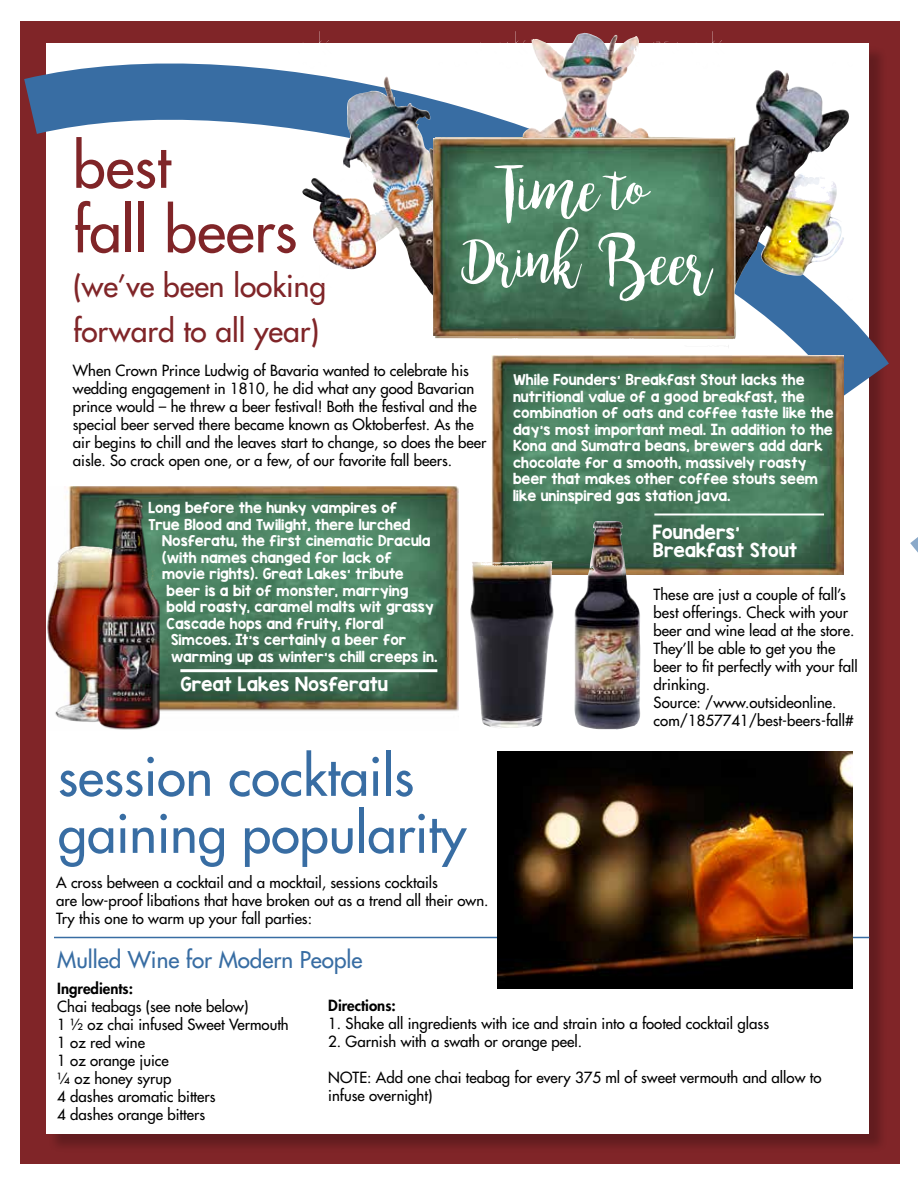
<style>
.page{position:relative;width:918px;height:1188px;background:#fff}
.page>*{position:absolute;margin:0;border:0;box-sizing:border-box;transform-origin:0 0}
.t1{font:63.6px "bromello";color:#fff}
.t2{font:58.5px/64.5px "Futura";color:#802528}
.t3{font:55.2px "bromello";color:#fff}
.t4{font:52.5px/57px "Futura";color:#386da3}
.t5{font:30px/45px "Futura";color:#802528}
.t6{font:22.5px "Futura";color:#386da3}
.t7{font:16.5px/18px "KG Blank Space Solid";color:#fff}
.t8{font:15px/18px "Futura";color:#000}
.t9{font:800 15px "Futura";color:#000}
.t10{font:12.75px/16.5px "KG Blank Space Solid";color:#fff}
.s1{font-size:55.95px}
.s2{font-size:64.35px}
</style>
<div class="page">
<div style="left:21px;top:22px;width:879px;height:1142px;background:#802528"></div>
<div style="left:48px;top:46px;width:839px;height:1107px;background:#000;opacity:.23"></div>
<div style="left:46px;top:44px;width:822px;height:1090px;background:#fff"></div>
<svg style="left:20px;top:21px;width:880px;height:437px"></svg>
<img style="left:319px;top:31px;width:396px;height:150px">
<img style="left:68px;top:486px;width:391px;height:225px">
<img style="left:47px;top:494px;width:130px;height:236px">
<img style="left:491px;top:355px;width:352px;height:220px">
<img style="left:514px;top:521px;width:127px;height:209px">
<img style="left:434px;top:139px;width:300px;height:197px">
<hr style="left:54px;top:937px;width:815px;height:1px;background:#386da3">
<img style="left:497px;top:751px;width:356px;height:237px">
<hr style="left:180px;top:669px;width:257px;height:3px;background:#fff">
<hr style="left:654px;top:514px;width:170px;height:1px;background:#fff">
<h2 class="t2" style="left:73px;top:134px;width:226px">best<br>fall beers</h2>
<h3 class="t5" style="left:73px;top:264px;width:255px">(we’ve been looking forward to all year)</h3>
<p class="t8" style="left:73px;top:362px;width:415px">When Crown Prince Ludwig of Bavaria wanted to celebrate his wedding engagement in 1810, he did what any good Bavarian prince would – he threw a beer festival! Both the festival and the special beer served there became known as Oktoberfest. As the air begins to chill and the leaves start to change, so does the beer aisle. So crack open one, or a few, of our favorite fall beers.</p>
<h1 class="t1" style="left:501px;top:152px;width:150px">Time <span class="s1">to</span></h1>
<h3 class="t3" style="left:466px;top:227px;width:247px">Drink <span class="s2">Beer</span></h3>
<p class="t10" style="left:513px;top:371px;width:322px">While Founders’ Breakfast Stout lacks the nutritional value of a good breakfast, the combination of oats and coffee taste like the day’s most important meal. In addition to the Kona and Sumatra beans, brewers add dark chocolate for a smooth, massively roasty beer that makes other coffee stouts seem like uninspired gas station java.</p>
<p class="t10" style="left:148px;top:500px;width:251px">Long before the hunky vampires of</p>
<p class="t10" style="left:148px;top:516px;width:264px">True Blood and Twilight, there lurched</p>
<p class="t10" style="left:162px;top:533px;width:270px">Nosferatu, the first cinematic Dracula</p>
<p class="t10" style="left:162px;top:549px;width:231px">(with names changed for lack of</p>
<p class="t10" style="left:162px;top:566px;width:243px">movie rights). Great Lakes’ tribute</p>
<p class="t10" style="left:167px;top:582px;width:244px">beer is a bit of monster, marrying</p>
<p class="t10" style="left:167px;top:599px;width:269px">bold roasty, caramel malts wit grassy</p>
<p class="t10" style="left:167px;top:615px;width:218px">Cascade hops and fruity, floral</p>
<p class="t10" style="left:171px;top:632px;width:237px">Simcoes. It’s certainly a beer for</p>
<p class="t10" style="left:171px;top:648px;width:268px">warming up as winter’s chill creeps in.</p>
<p class="t7" style="left:653px;top:522px;width:146px">Founders’<br>Breakfast Stout</p>
<p class="t8" style="left:654px;top:585px;width:206px">These are just a couple of fall’s best offerings. Check with your beer and wine lead at the store.<br>They’ll be able to get you the beer to fit perfectly with your fall drinking.<br>Source: /www.outsideonline. com/1857741/best-beers-fall#</p>
<p class="t7" style="left:180px;top:675px;width:209px">Great Lakes Nosferatu</p>
<h3 class="t4" style="left:58px;top:748px;width:410px">session cocktails gaining popularity</h3>
<p class="t8" style="left:56px;top:873px;width:434px">A cross between a cocktail and a mocktail, sessions cocktails<br>are low-proof libations that have broken out as a trend all their own.<br>Try this one to warm up your fall parties:</p>
<h3 class="t6" style="left:57px;top:946px;width:307px">Mulled Wine for Modern People</h3>
<p class="t9" style="left:57px;top:979px;width:77px">Ingredients:</p>
<p class="t8" style="left:57px;top:997px;width:233px">Chai teabags (see note below)<br>1 ½ oz chai infused Sweet Vermouth<br>1 oz red wine<br>1 oz orange juice<br>¼ oz honey syrup<br>4 dashes aromatic bitters<br>4 dashes orange bitters</p>
<p class="t9" style="left:328px;top:996px;width:69px">Directions:</p>
<p class="t8" style="left:328px;top:1015px;width:442px">1. Shake all ingredients with ice and strain into a footed cocktail glass</p>
<p class="t8" style="left:328px;top:1033px;width:255px">2. Garnish with a swath or orange peel.</p>
<p class="t8" style="left:328px;top:1069px;width:495px">NOTE: Add one chai teabag for every 375 ml of sweet vermouth and allow to infuse overnight)</p>
</div>
